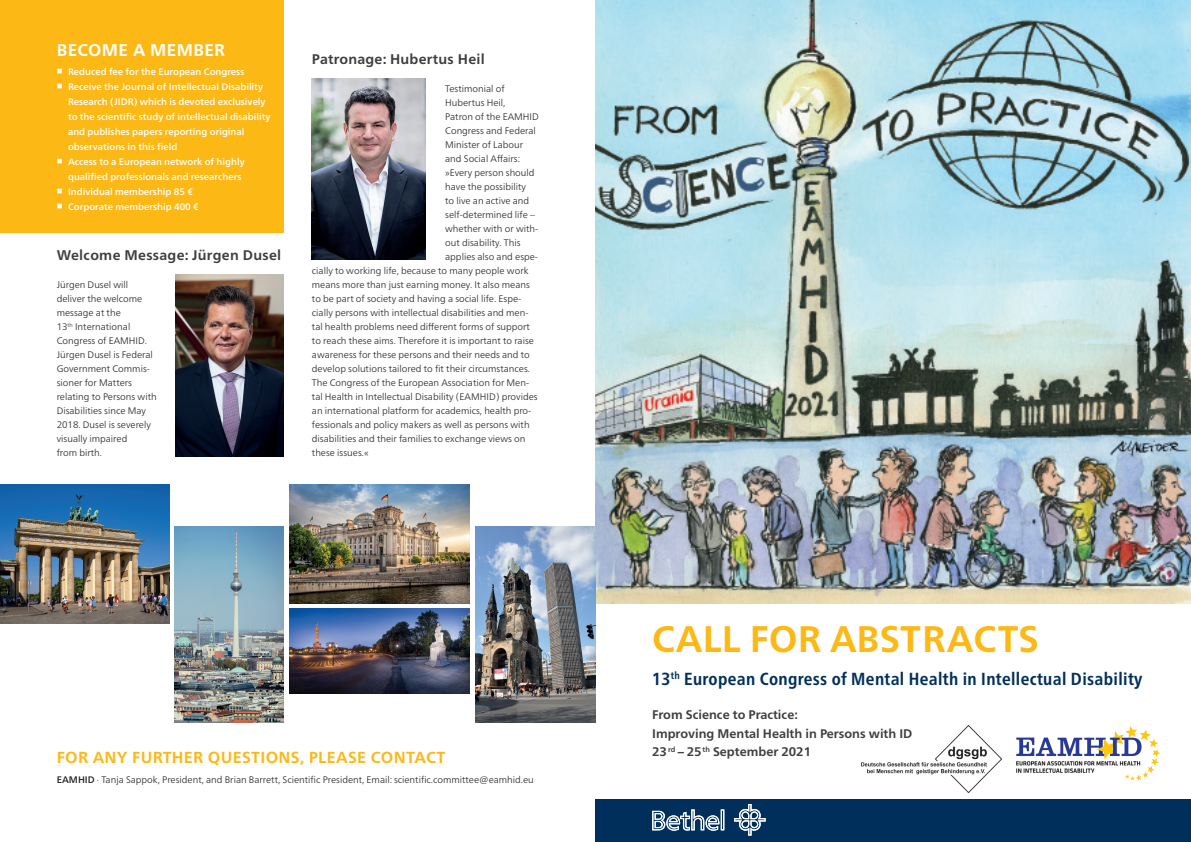
<style>
.page{position:relative;width:1191px;height:842px;background:#fff}
.page>*{position:absolute;margin:0;border:0;box-sizing:border-box;transform-origin:0 0}
.t1{font:700 37px "Frutiger Neue LT Pro";color:#fcb814}
.t2{font:700 condensed 17.5px "Frutiger Neue LT Pro";letter-spacing:.02em;color:#002f5b}
.t3{font:700 17px "Frutiger Neue LT Pro";letter-spacing:.02em;color:#fff}
.t4{font:700 16px "Frutiger Neue LT Pro";letter-spacing:.02em;color:#fcb814}
.t5{font:700 14px "Frutiger Neue LT Pro";letter-spacing:.02em;color:#3e3e3f}
.t6{font:700 12.5px/18.4px "Frutiger Neue LT Pro";color:#3e3e3f}
.t7{font:300 9.5px/14px "Frutiger Neue LT Pro";color:#231f20}
.t8{font:500 9.5px/15px "Frutiger Neue LT Pro";color:#fff}
.s1{font-weight:500}
.s2{font-size:17.8px}
</style>
<div class="page">
<div style="left:0;top:0;width:283px;height:232px;background:#fcb814"></div>
<img style="left:861px;top:725px;width:140px;height:67px">
<img style="left:1016px;top:726px;width:143px;height:55px">
<img style="left:595px;top:0;width:596px;height:603px">
<img style="left:312px;top:78px;width:113px;height:182px">
<img style="left:175px;top:274px;width:108px;height:182px">
<img style="left:289px;top:609px;width:181px;height:85px">
<img style="left:289px;top:484px;width:181px;height:119px">
<img style="left:0;top:484px;width:169px;height:140px">
<img style="left:175px;top:526px;width:108px;height:196px">
<img style="left:475px;top:526px;width:120px;height:196px">
<div style="left:595px;top:799px;width:596px;height:43px;background:#002f5b"></div>
<svg style="left:734px;top:804px;width:31px;height:31px"></svg>
<svg style="left:652px;top:809px;width:72px;height:22px"></svg>
<h3 class="t3" style="left:57px;top:40px;width:170px">BECOME A MEMBER</h3>
<p class="t8" style="left:57px;top:64px;width:189px">■ Reduced fee for the European Congress</p>
<p class="t8" style="left:68px;top:79px;width:204px;text-indent:-11px">■ Receive the Journal of Intellectual Disability Research (JIDR) which is devoted exclusively to the scientific study of intellectual disability and publishes papers reporting original observations in this field</p>
<p class="t8" style="left:68px;top:154px;width:178px;text-indent:-11px">■ Access to a European network of highly qualified professionals and researchers</p>
<p class="t8" style="left:57px;top:184px;width:138px">■ Individual membership 85 €</p>
<p class="t8" style="left:57px;top:199px;width:144px">■ Corporate membership 400 €</p>
<h3 class="t5" style="left:57px;top:247px;width:226px">Welcome Message: Jürgen Dusel</h3>
<p class="t7" style="left:57px;top:278px;width:102px">Jürgen Dusel will deliver the welcome message at the<br>13<sup>th</sup> International<br>Congress of EAMHID.<br>Jürgen Dusel is Federal<br>Government Commis&shy;sioner for Matters relating to Persons with<br>Disabilities since May<br>2018. Dusel is severely visually impaired<br>from birth.</p>
<h3 class="t5" style="left:312px;top:51px;width:174px">Patronage: Hubertus Heil</h3>
<p class="t7" style="left:445px;top:82px;width:61px">Testimonial of</p>
<p class="t7" style="left:445px;top:96px;width:62px">Hubertus Heil,</p>
<p class="t7" style="left:445px;top:110px;width:95px">Patron of the EAMHID</p>
<p class="t7" style="left:445px;top:124px;width:92px">Congress and Federal</p>
<p class="t7" style="left:445px;top:138px;width:79px">Minister of Labour</p>
<p class="t7" style="left:445px;top:152px;width:76px">and Social Affairs:</p>
<p class="t7" style="left:445px;top:166px;width:91px">»Every person should</p>
<p class="t7" style="left:445px;top:180px;width:82px">have the possibility</p>
<p class="t7" style="left:445px;top:194px;width:86px">to live an active and</p>
<p class="t7" style="left:445px;top:208px;width:91px">self-determined life –</p>
<p class="t7" style="left:445px;top:222px;width:95px">whether with or with-</p>
<p class="t7" style="left:445px;top:236px;width:77px">out disability. This</p>
<p class="t7" style="left:445px;top:250px;width:94px">applies also and espe-</p>
<p class="t7" style="left:312px;top:264px;width:218px">cially to working life, because to many people work</p>
<p class="t7" style="left:312px;top:278px;width:219px">means more than just earning money. It also means</p>
<p class="t7" style="left:312px;top:292px;width:211px">to be part of society and having a social life. Espe-</p>
<p class="t7" style="left:312px;top:306px;width:218px">cially persons with intellectual disabilities and men-</p>
<p class="t7" style="left:312px;top:320px;width:219px">tal health problems need different forms of support</p>
<p class="t7" style="left:312px;top:334px;width:223px">to reach these aims. Therefore it is important to raise</p>
<p class="t7" style="left:312px;top:348px;width:219px">awareness for these persons and their needs and to</p>
<p class="t7" style="left:312px;top:362px;width:220px">develop solutions tailored to fit their circumstances.</p>
<p class="t7" style="left:312px;top:376px;width:219px">The Congress of the European Association for Men-</p>
<p class="t7" style="left:312px;top:390px;width:227px">tal Health in Intellectual Disability (EAMHID) provides</p>
<p class="t7" style="left:312px;top:404px;width:221px">an international platform for academics, health pro-</p>
<p class="t7" style="left:312px;top:418px;width:219px">fessionals and policy makers as well as persons with</p>
<p class="t7" style="left:312px;top:432px;width:215px">disabilities and their families to exchange views on</p>
<p class="t7" style="left:312px;top:446px;width:58px">these issues.«</p>
<h3 class="t4" style="left:57px;top:748px;width:390px">FOR ANY FURTHER QUESTIONS, PLEASE CONTACT</h3>
<p class="t7" style="left:57px;top:773px;width:479px"><span class="s1">EAMHID</span> · Tanja Sappok, President, and Brian Barrett, Scientific President, Email: scientific.committee@eamhid.eu</p>
<h1 class="t1" style="left:652px;top:617px;width:388px">CALL FOR ABSTRACTS</h1>
<h2 class="t2" style="left:652px;top:669px;width:492px">13<sup>th</sup> European Congress of Mental Health in Intellectual Disabili<span class="s2">ty</span></h2>
<h3 class="t6" style="left:652px;top:706px;width:262px">From Science to Practice:<br>Improving Mental Health in Persons with ID<br>23<sup>rd</sup> – 25<sup>th</sup> September 2021</h3>
</div>
